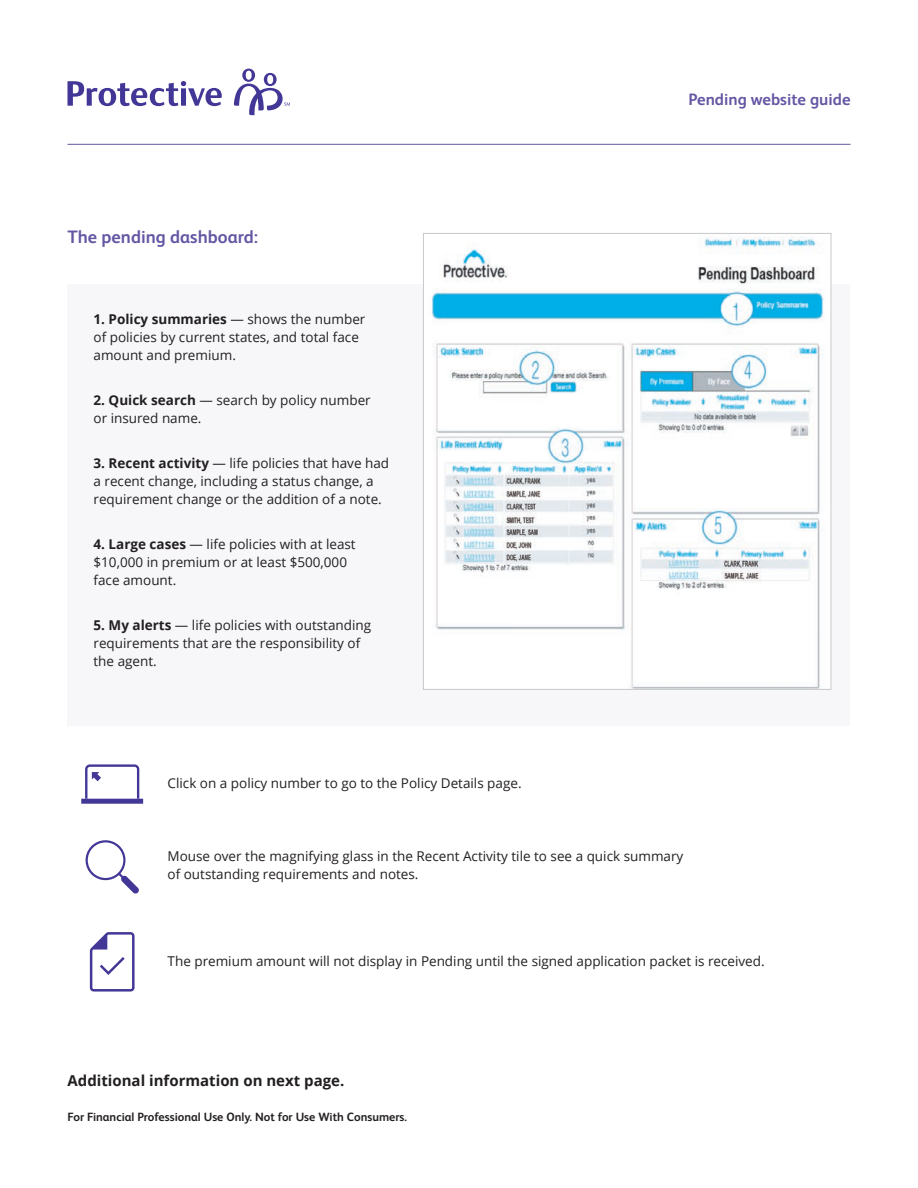
<style>
.page{position:relative;width:918px;height:1188px;background:#fff}
.page>*{position:absolute;margin:0;border:0;box-sizing:border-box;transform-origin:0 0}
.Section_Subhead{font:700 18px "FS Albert Pro";color:#6556a4}
.Product_Listing{font:700 16.5px "FS Albert Pro";color:#6556a4}
.Closing_copy{font:700 15px "Open Sans";color:#231f20}
.Body_Copy{font:13.5px/18px "Open Sans";color:#231f20}
.t1{font:700 12px "FS Albert Pro";color:#231f20}
.s1{font-weight:700}
</style>
<div class="page">
<hr style="left:68px;top:144px;width:782px;height:1px;background:#6556a4">
<svg style="left:234px;top:69px;width:56px;height:46px"></svg>
<svg style="left:68px;top:81px;width:154px;height:25px"></svg>
<div style="left:68px;top:284px;width:782px;height:441px;background:#f7f7fa"></div>
<img style="left:432px;top:235px;width:392px;height:453px">
<svg style="left:81px;top:764px;width:62px;height:40px"></svg>
<svg style="left:85px;top:840px;width:54px;height:54px"></svg>
<svg style="left:90px;top:932px;width:45px;height:60px"></svg>
<p class="Section_Subhead" style="left:68px;top:225px;width:192px">The pending dashboard:</p>
<p class="Body_Copy" style="left:94px;top:310px;width:273px"><span class="s1">1. Policy summaries</span> — shows the number of policies by current states, and total face amount and premium.</p>
<p class="Body_Copy" style="left:94px;top:391px;width:279px"><span class="s1">2. Quick search</span> — search by policy number or insured name.</p>
<p class="Body_Copy" style="left:94px;top:454px;width:297px"><span class="s1">3. Recent activity</span> — life policies that have had a recent change, including a status change, a requirement change or the addition of a note.</p>
<p class="Body_Copy" style="left:94px;top:535px;width:264px"><span class="s1">4. Large cases</span> — life policies with at least $10,000 in premium or at least $500,000 face amount.</p>
<p class="Body_Copy" style="left:94px;top:616px;width:279px"><span class="s1">5. My alerts</span> — life policies with outstanding requirements that are the responsibility of the agent.</p>
<p class="Body_Copy" style="left:168px;top:774px;width:356px">Click on a policy number to go to the Policy Details page.</p>
<p class="Product_Listing" style="left:689px;top:88px;width:163px">Pending website guide</p>
<p class="Body_Copy" style="left:168px;top:847px;width:517px">Mouse over the magnifying glass in the Recent Activity tile to see a quick summary of outstanding requirements and notes.</p>
<p class="Body_Copy" style="left:168px;top:951px;width:599px">The premium amount will not display in Pending until the signed application packet is received.</p>
<p class="Closing_copy" style="left:68px;top:1070px;width:278px">Additional information on next page.</p>
<p class="t1" style="left:68px;top:1108px;width:341px">For Financial Professional Use Only. Not for Use With Consumers.</p>
</div>
